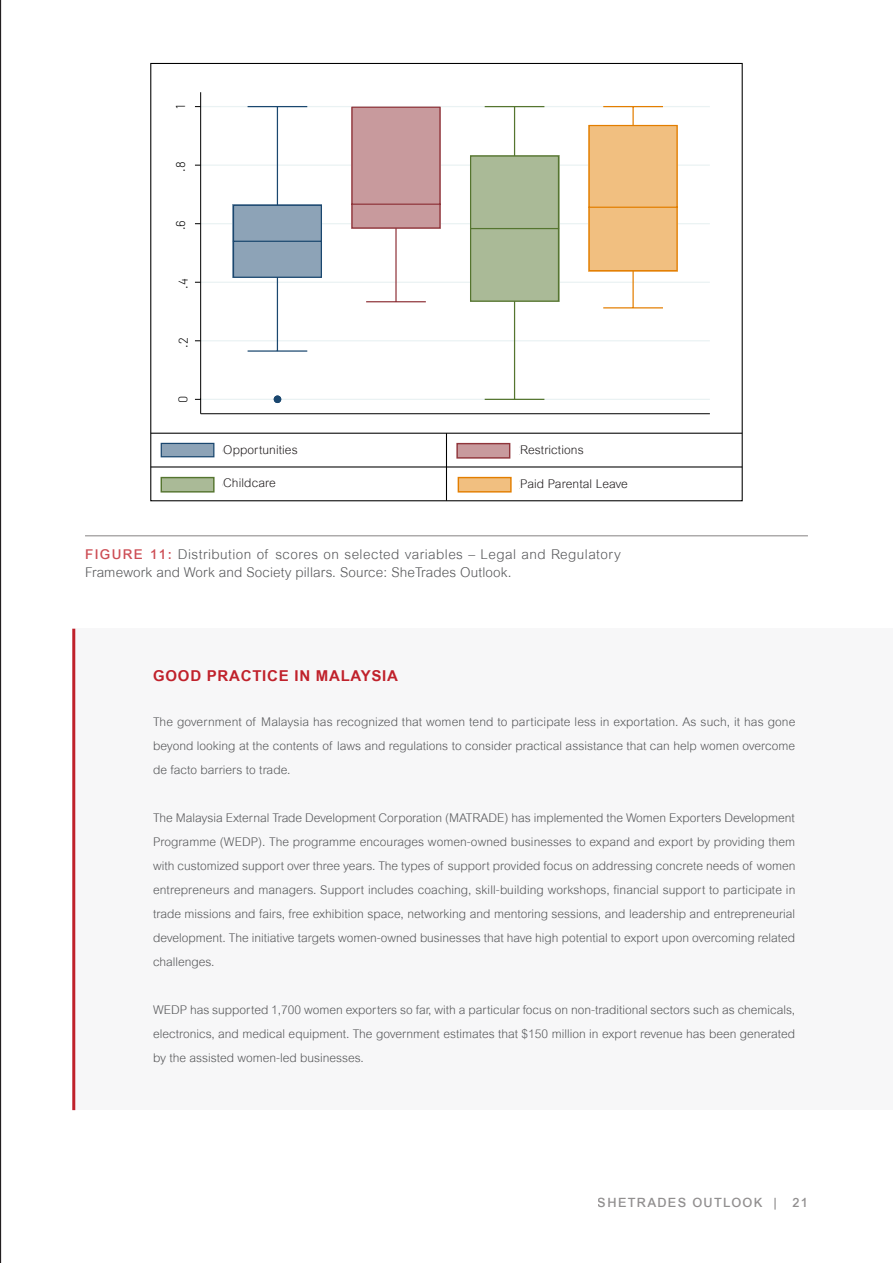
<style>
.page{position:relative;width:893px;height:1263px;background:#fff}
.page>*{position:absolute;margin:0;border:0;box-sizing:border-box;transform-origin:0 0}
.Body_Paragraph_Style{font:700 15px "Arial MT Std";letter-spacing:.05em;color:#c0212b}
.Caption_Note{font:300 13.5px/18px "Arial MT Std";letter-spacing:.02em;color:#57585a}
.t1{font:300 12.9px "Barlow";color:#000}
.t2{font:500 12.75px "Arial MT Std";letter-spacing:.1em;color:#231f20}
.Body_Text_White{font:300 12px/24px "Arial MT Std";color:#57585a;text-align:justify}
.t3{font:300 11.4px "Geometric Slab 703 BT";color:#000}
.s1{font-weight:500;color:#cd4e55}
</style>
<div class="page">
<hr style="left:0;top:0;width:1px;height:1263px;background:#231f20">
<hr style="left:201px;top:106px;width:509px;height:1px;background:#eaf2f3">
<hr style="left:201px;top:165px;width:509px;height:1px;background:#eaf2f3">
<hr style="left:201px;top:223px;width:509px;height:1px;background:#eaf2f3">
<hr style="left:201px;top:282px;width:509px;height:1px;background:#eaf2f3">
<hr style="left:201px;top:340px;width:509px;height:1px;background:#eaf2f3">
<hr style="left:201px;top:399px;width:509px;height:1px;background:#eaf2f3">
<svg style="left:232px;top:106px;width:90px;height:246px"></svg>
<svg style="left:351px;top:106px;width:90px;height:197px"></svg>
<svg style="left:469px;top:106px;width:91px;height:294px"></svg>
<svg style="left:588px;top:106px;width:90px;height:203px"></svg>
<div style="left:274px;top:395px;width:7px;height:8px;background:#1a476f;border-radius:50%"></div>
<div style="left:274px;top:395px;width:7px;height:8px;border:1px solid #1a476f;border-radius:50%"></div>
<hr style="left:200px;top:92px;width:1px;height:322px;background:#000">
<hr style="left:201px;top:413px;width:509px;height:1px;background:#000">
<hr style="left:151px;top:433px;width:591px;height:1px;background:#000">
<hr style="left:446px;top:433px;width:1px;height:68px;background:#000">
<hr style="left:151px;top:466px;width:591px;height:1px;background:#000">
<div style="left:161px;top:443px;width:53px;height:14px;background:#8da3b7"></div>
<div style="left:161px;top:443px;width:53px;height:14px;border:1px solid #1a476f"></div>
<div style="left:457px;top:444px;width:53px;height:14px;background:#c89a9d"></div>
<div style="left:456px;top:443px;width:54px;height:16px;border:1px solid #90353b"></div>
<div style="left:161px;top:478px;width:53px;height:14px;background:#aaba97"></div>
<div style="left:161px;top:477px;width:54px;height:15px;border:1px solid #55752f"></div>
<div style="left:458px;top:478px;width:53px;height:14px;background:#f1bf80"></div>
<div style="left:458px;top:477px;width:54px;height:15px;border:1px solid #e37e00"></div>
<hr style="left:85px;top:535px;width:723px;height:1px;background:#231f20">
<div style="left:72px;top:629px;width:821px;height:481px;background:#f7f7f8"></div>
<hr style="left:72px;top:629px;width:3px;height:481px;background:#c0212b">
<p class="t1" style="left:171px;top:109px;width:6px;rotate:-90deg">1</p>
<p class="t1" style="left:171px;top:172px;width:12px;rotate:-90deg">.8</p>
<p class="t1" style="left:171px;top:230px;width:12px;rotate:-90deg">.6</p>
<p class="t1" style="left:174px;top:289px;width:12px;rotate:-90deg">.4</p>
<p class="t1" style="left:174px;top:348px;width:12px;rotate:-90deg">.2</p>
<p class="t1" style="left:174px;top:403px;width:9px;rotate:-90deg">0</p>
<p class="t3" style="left:520px;top:444px;width:62px">Restrictions</p>
<p class="t3" style="left:223px;top:444px;width:72px">Opportunities</p>
<p class="t3" style="left:223px;top:478px;width:53px">Childcare</p>
<p class="t3" style="left:520px;top:478px;width:105px">Paid Parental Leave</p>
<p class="Caption_Note" style="left:85px;top:545px;width:537px"><span class="s1">FIGURE 11:</span> Distribution of scores on selected variables – Legal and Regulatory<br>Framework and Work and Society pillars. Source: SheTrades Outlook.</p>
<p class="Body_Paragraph_Style" style="left:153px;top:667px;width:246px">GOOD PRACTICE IN MALAYSIA</p>
<p class="Body_Text_White" style="left:153px;top:710px;width:644px">The government of Malaysia has recognized that women tend to participate less in exportation. As such, it has gone beyond looking at the contents of laws and regulations to consider practical assistance that can help women overcome de facto barriers to trade.</p>
<p class="Body_Text_White" style="left:153px;top:806px;width:644px">The Malaysia External Trade Development Corporation (MATRADE) has implemented the Women Exporters Development Programme (WEDP). The programme encourages women-owned businesses to expand and export by providing them with customized support over three years. The types of support provided focus on addressing concrete needs of women entrepreneurs and managers. Support includes coaching, skill-building workshops, financial support to participate in trade missions and fairs, free exhibition space, networking and mentoring sessions, and leadership and entrepreneurial development. The initiative targets women-owned businesses that have high potential to export upon overcoming related challenges.</p>
<p class="Body_Text_White" style="left:153px;top:998px;width:644px">WEDP has supported 1,700 women exporters so far, with a particular focus on non-traditional sectors such as chemicals, electronics, and medical equipment. The government estimates that $150 million in export revenue has been generated by the assisted women-led businesses.</p>
<p class="t2" style="left:598px;top:1195px;width:212px">SHETRADES OUTLOOK | 21</p>
</div>
